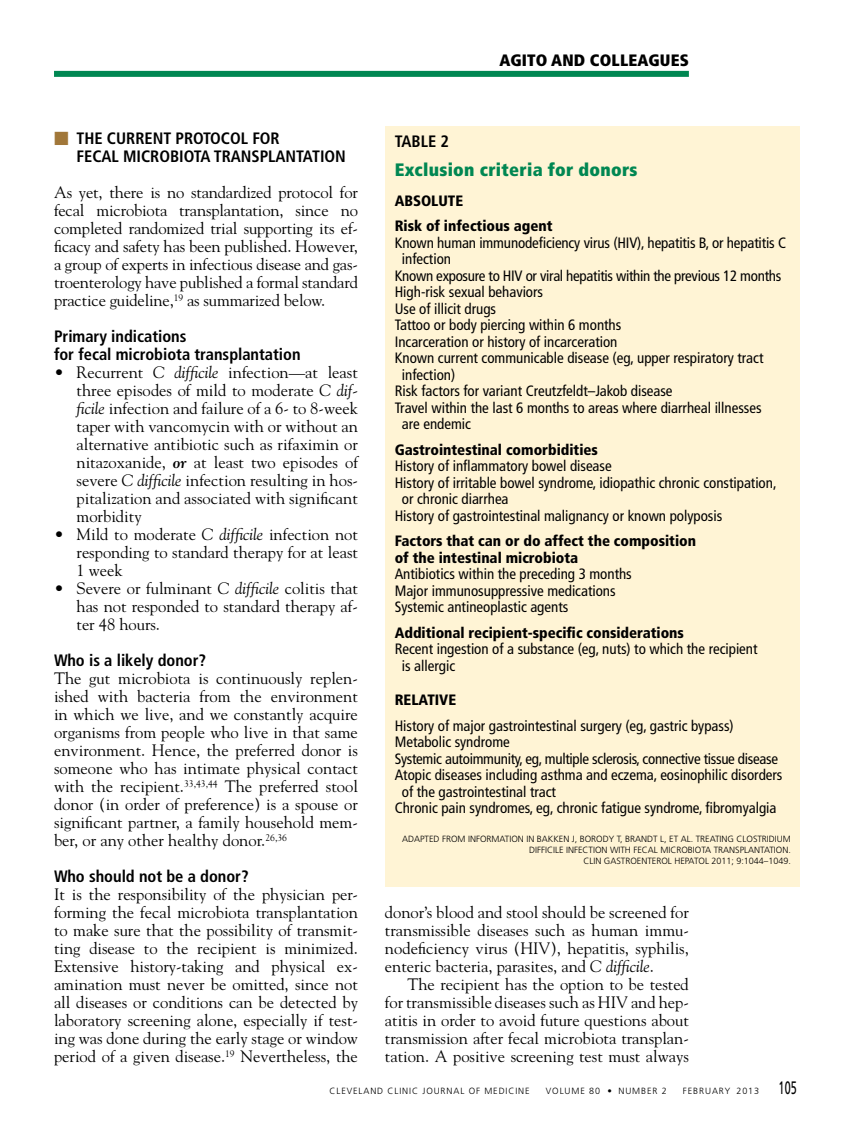
<style>
.page{position:relative;width:851px;height:1134px;background:#fff}
.page>*{position:absolute;margin:0;border:0;box-sizing:border-box;transform-origin:0 0}
.t1{font:900 condensed 18px "Frutiger LT Std";letter-spacing:.015em;color:#008752}
.t2{font:16.5px/18px "Goudy Std";color:#000;text-align:justify}
.t3{font:700 condensed 16.5px/18px "Frutiger LT Std";color:#000}
.t4{font:900 condensed 16.5px "Frutiger LT Std";letter-spacing:.01em;color:#000}
.t5{font:condensed 15px/16.5px "Frutiger LT Std";color:#000}
.t6{font:900 condensed 15px/25.5px "Frutiger LT Std";color:#000}
.t7{font:condensed 15px "Frutiger LT Std";letter-spacing:-.02em;color:#000}
.t8{font:300 9px "Frutiger LT Std";letter-spacing:.1em;color:#000}
.t9{font:300 9px "Frutiger LT Std";color:#000}
.s1{font-family:"Universal Std Newswith Comm Pi";font-weight:400;font-stretch:normal;color:#a17739}
.s2{font-style:italic}
.s3{font-weight:700;font-style:italic}
.s4{font-weight:400;font-size:18px}
</style>
<div class="page">
<div style="left:54px;top:71px;width:634px;height:6px;background:#008752"></div>
<div style="left:386px;top:126px;width:414px;height:760px;background:#fff4d5"></div>
<p class="t3" style="left:76px;top:129px;width:271px;text-indent:-23px"><span class="s1">■</span> THE CURRENT PROTOCOL FOR<br>FECAL MICROBIOTA TRANSPLANTATION</p>
<p class="t2" style="left:54px;top:183px;width:305px">As yet, there is no standardized protocol for fecal microbiota transplantation, since no completed randomized trial supporting its ef&shy;ficacy and safety has been published. However, a group of experts in infectious disease and gas&shy;troenterology have published a formal standard practice guideline,<sup>19</sup> as summarized below.</p>
<p class="t3" style="left:54px;top:327px;width:248px">Primary indications<br>for fecal microbiota transplantation</p>
<p class="t2" style="left:77px;top:363px;width:284px;text-indent:-23px">• Recurrent <span class="s2">C difficile</span> infection—at least three episodes of mild to moderate <span class="s2">C dif&shy;ficile</span> infection and failure of a 6- to 8-week taper with vancomycin with or without an alternative antibiotic such as rifaximin or nitazoxanide, <span class="s3">or</span> at least two episodes of severe <span class="s2">C difficile</span> infection resulting in hos&shy;pitalization and associated with significant morbidity</p>
<p class="t2" style="left:77px;top:525px;width:283px;text-indent:-23px">• Mild to moderate <span class="s2">C difficile</span> infection not responding to standard therapy for at least 1 week</p>
<p class="t2" style="left:77px;top:579px;width:283px;text-indent:-23px">• Severe or fulminant <span class="s2">C difficile</span> colitis that has not responded to standard therapy af&shy;ter 48 hours.</p>
<p class="t3" style="left:54px;top:651px;width:154px">Who is a likely donor?</p>
<p class="t2" style="left:54px;top:669px;width:305px">The gut microbiota is continuously replen&shy;ished with bacteria from the environment in which we live, and we constantly acquire organisms from people who live in that same environment. Hence, the preferred donor is someone who has intimate physical contact with the recipient.<sup>33,43,44</sup> The preferred stool donor (in order of preference) is a spouse or significant partner, a family household mem&shy;ber, or any other healthy donor.<sup>26,36</sup></p>
<p class="t3" style="left:54px;top:867px;width:196px">Who should not be a donor?</p>
<p class="t2" style="left:54px;top:885px;width:305px">It is the responsibility of the physician per&shy;forming the fecal microbiota transplantation to make sure that the possibility of transmit&shy;ting disease to the recipient is minimized.<br>Extensive history-taking and physical ex&shy;amination must never be omitted, since not all diseases or conditions can be detected by laboratory screening alone, especially if test&shy;ing was done during the early stage or window period of a given disease.<sup>19</sup> Nevertheless, the</p>
<p class="t4" style="left:499px;top:51px;width:191px">AGITO AND COLLEAGUES</p>
<p class="t3" style="left:394px;top:133px;width:56px">TABLE 2</p>
<p class="t1" style="left:394px;top:159px;width:244px">Exclusion criteria for donors</p>
<p class="t6" style="left:394px;top:188px;width:159px">ABSOLUTE<br>Risk of infectious agent</p>
<p class="t5" style="left:394px;top:235px;width:393px">Known human immunodeficiency virus (HIV), hepatitis B, or hepatitis C</p>
<p class="t5" style="left:402px;top:251px;width:51px">infection</p>
<p class="t7" style="left:394px;top:267px;width:388px">Known exposure to HIV or viral hepatitis within the previous 12 months</p>
<p class="t5" style="left:394px;top:284px;width:150px">High-risk sexual behaviors</p>
<p class="t5" style="left:394px;top:301px;width:103px">Use of illicit drugs</p>
<p class="t5" style="left:394px;top:317px;width:228px">Tattoo or body piercing within 6 months</p>
<p class="t5" style="left:394px;top:334px;width:224px">Incarceration or history of incarceration</p>
<p class="t5" style="left:394px;top:350px;width:370px">Known current communicable disease (eg, upper respiratory tract</p>
<p class="t5" style="left:402px;top:367px;width:55px">infection)</p>
<p class="t5" style="left:394px;top:383px;width:279px">Risk factors for variant Creutzfeldt–Jakob disease</p>
<p class="t5" style="left:394px;top:400px;width:368px">Travel within the last 6 months to areas where diarrheal illnesses</p>
<p class="t5" style="left:402px;top:416px;width:71px">are endemic</p>
<p class="t6" style="left:394px;top:437px;width:205px">Gastrointestinal comorbidities</p>
<p class="t5" style="left:394px;top:458px;width:218px">History of inflammatory bowel disease</p>
<p class="t5" style="left:394px;top:475px;width:383px">History of irritable bowel syndrome, idiopathic chronic constipation,</p>
<p class="t5" style="left:402px;top:491px;width:108px">or chronic diarrhea</p>
<p class="t5" style="left:394px;top:508px;width:329px">History of gastrointestinal malignancy or known polyposis</p>
<p class="t6" style="left:394px;top:533px;width:303px;line-height:16.5px">Factors that can or do affect the composition of the intestinal microbiota</p>
<p class="t5" style="left:394px;top:566px;width:239px">Antibiotics within the preceding 3 months<br>Major immunosuppressive medications<br>Systemic antineoplastic agents</p>
<p class="t6" style="left:394px;top:620px;width:291px">Additional recipient-specific considerations</p>
<p class="t5" style="left:402px;top:641px;width:357px;text-indent:-7px">Recent ingestion of a substance (eg, nuts) to which the recipient is allergic</p>
<p class="t6" style="left:394px;top:687px;width:63px">RELATIVE</p>
<p class="t5" style="left:394px;top:718px;width:340px">History of major gastrointestinal surgery (eg, gastric bypass)</p>
<p class="t5" style="left:394px;top:734px;width:117px">Metabolic syndrome</p>
<p class="t7" style="left:394px;top:750px;width:385px">Systemic autoimmunity, eg, multiple sclerosis, connective tissue disease</p>
<p class="t5" style="left:394px;top:767px;width:389px">Atopic diseases including asthma and eczema, eosinophilic disorders</p>
<p class="t5" style="left:402px;top:784px;width:156px">of the gastrointestinal tract</p>
<p class="t5" style="left:394px;top:800px;width:383px">Chronic pain syndromes, eg, chronic fatigue syndrome, fibromyalgia</p>
<p class="t8" style="left:402px;top:834px;width:47px">ADAPTED FROM</p>
<p class="t8" style="left:468px;top:834px;width:7px">INFORMA</p>
<p class="t8" style="left:505px;top:834px;width:10px">TION</p>
<p class="t8" style="left:526px;top:834px;width:66px">IN BAKKEN J, BORODY</p>
<p class="t8" style="left:616px;top:834px;width:20px">T, BRAND</p>
<p class="t8" style="left:653px;top:834px;width:49px">T L, ET AL . TREA</p>
<p class="t8" style="left:715px;top:834px;width:10px">TING</p>
<p class="t8" style="left:736px;top:834px;width:32px">CLOSTRIDIUM</p>
<p class="t8" style="left:529px;top:845px;width:5px">DIFFICILE</p>
<p class="t8" style="left:566px;top:845px;width:6px">INFEC</p>
<p class="t8" style="left:588px;top:845px;width:10px">TION</p>
<p class="t8" style="left:610px;top:845px;width:30px">WITH FECAL</p>
<p class="t8" style="left:660px;top:845px;width:6px">MICROBIO</p>
<p class="t8" style="left:701px;top:845px;width:23px">TA TRANS</p>
<p class="t8" style="left:739px;top:845px;width:53px">PLANTATION .</p>
<p class="t8" style="left:583px;top:856px;width:49px">CLIN GASTROEN</p>
<p class="t8" style="left:647px;top:856px;width:11px">TEROL</p>
<p class="t9" style="left:674px;top:856px;width:118px">HEPATOL 2011; 9:1044–1049.</p>
<p class="t2" style="left:385px;top:903px;width:305px">donor’s blood and stool should be screened for transmissible diseases such as human immu&shy;nodeficiency virus (HIV), hepatitis, syphilis, enteric bacteria, parasites, and <span class="s2">C difficile</span>.</p>
<p class="t2" style="left:385px;top:975px;width:305px;text-indent:23px">The recipient has the option to be tested for transmissible diseases such as HIV and hep&shy;atitis in order to avoid future questions about transmission after fecal microbiota transplan&shy;tation. A positive screening test must always</p>
<p class="t8" style="left:329px;top:1085px;width:202px">CLEVELAND CLINIC JOURNAL OF MEDICINE</p>
<p class="t8" style="left:546px;top:1085px;width:122px">VOLUME 80 • NUMBER 2</p>
<p class="t8" style="left:683px;top:1085px;width:115px">FEBRUARY 2013 <span class="s4">105</span></p>
</div>
